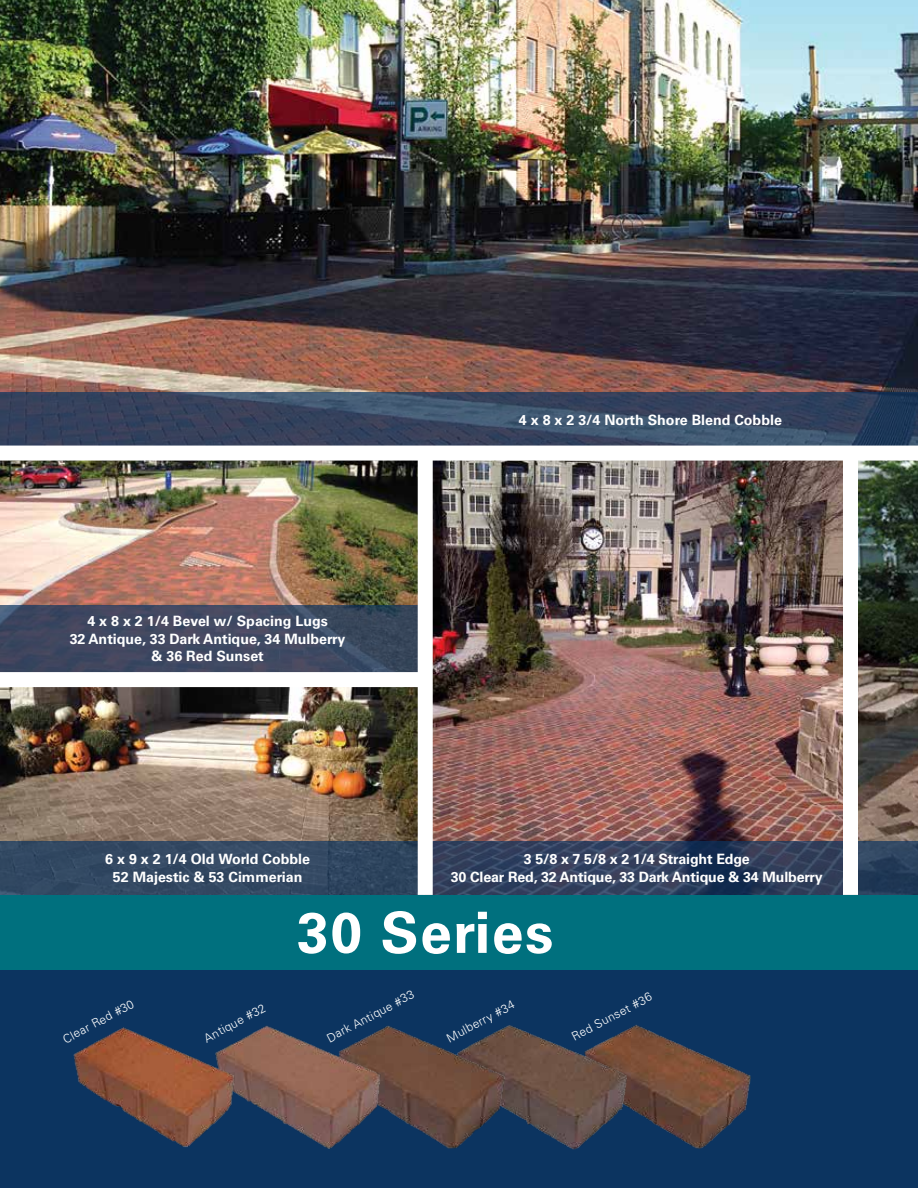
<style>
.page{position:relative;width:918px;height:1188px;background:#fff}
.page>*{position:absolute;margin:0;border:0;box-sizing:border-box;transform-origin:0 0}
.t1{font:700 57px "Univers LT Std";letter-spacing:.025em;color:#fff}
.t2{font:700 14.25px/17.2px "Univers LT Std";color:#fff;text-align:center}
.t3{font:300 12px "Univers LT Std";color:#fff}
</style>
<div class="page">
<div style="left:0;top:970px;width:918px;height:218px;background:#0c3460"></div>
<img style="left:0;top:0;width:918px;height:392px">
<img style="left:433px;top:461px;width:485px;height:380px">
<img style="left:0;top:461px;width:418px;height:144px">
<img style="left:0;top:687px;width:418px;height:154px">
<div style="left:0;top:895px;width:918px;height:75px;background:#00707e"></div>
<svg style="left:0;top:841px;width:918px;height:54px;background:#30435f"></svg>
<svg style="left:0;top:605px;width:418px;height:67px;background:#3e4860"></svg>
<svg style="left:0;top:392px;width:918px;height:54px;background:#384862"></svg>
<div style="left:418px;top:453px;width:15px;height:442px;background:#fff"></div>
<div style="left:843px;top:453px;width:15px;height:442px;background:#fff"></div>
<img style="left:627px;top:1025px;width:124px;height:124px">
<img style="left:506px;top:1025px;width:121px;height:125px">
<img style="left:382px;top:1025px;width:124px;height:124px">
<img style="left:238px;top:1025px;width:144px;height:124px">
<img style="left:73px;top:1027px;width:165px;height:120px">
<p class="t2" style="left:70px;top:613px;width:277px">4 x 8 x 2 1/4 Bevel w/ Spacing Lugs<br>32 Antique, 33 Dark Antique, 34 Mulberry &amp; 36 Red Sunset</p>
<p class="t2" style="left:105px;top:851px;width:206px">6 x 9 x 2 1/4 Old World Cobble<br>52 Majestic &amp; 53 Cimmerian</p>
<p class="t2" style="left:519px;top:411px;width:265px">4 x 8 x 2 3/4 North Shore Blend Cobble</p>
<p class="t2" style="left:451px;top:851px;width:373px">3 5/8 x 7 5/8 x 2 1/4 Straight Edge<br>30 Clear Red, 32 Antique, 33 Dark Antique &amp; 34 Mulberry</p>
<p class="t3" style="left:60px;top:1034px;width:80px;rotate:-28deg">Clear Red #30</p>
<p class="t3" style="left:202px;top:1032px;width:69px;rotate:-28deg">Antique #32</p>
<h1 class="t1" style="left:297px;top:899px;width:258px">30 Series</h1>
<p class="t3" style="left:324px;top:1032px;width:98px;rotate:-28deg">Dark Antique #33</p>
<p class="t3" style="left:444px;top:1032px;width:77px;rotate:-28deg">Mulberry #34</p>
<p class="t3" style="left:569px;top:1031px;width:91px;rotate:-28deg">Red Sunset #36</p>
</div>
